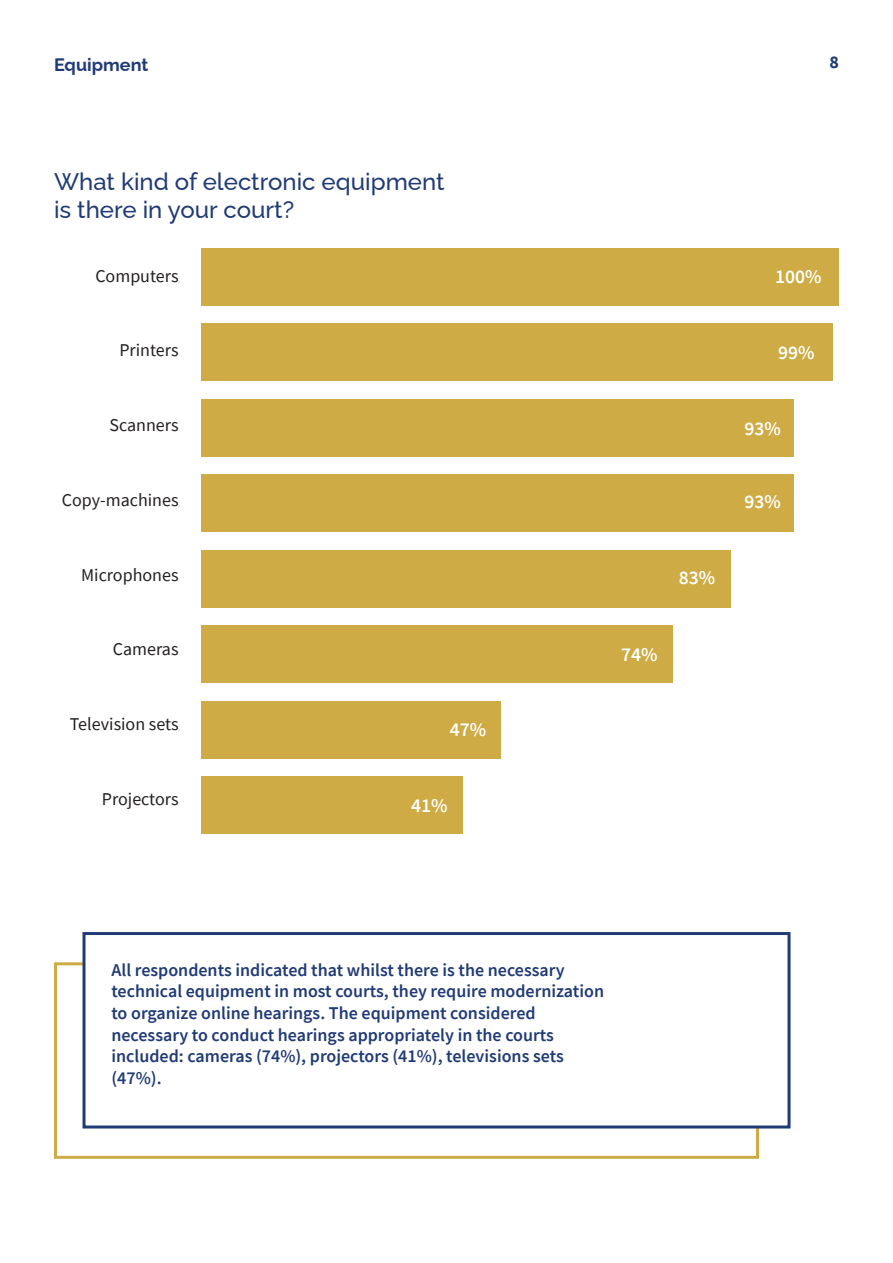
<style>
.page{position:relative;width:893px;height:1263px;background:#fff}
.page>*{position:absolute;margin:0;border:0;box-sizing:border-box;transform-origin:0 0}
.t1{font:500 24px/28.8px "Raleway";color:#213b75}
.t2{font:600 19.5px "Source Sans Pro";color:#fff}
.t3{font:600 18px/21.6px "Source Sans Pro";color:#213b75}
.t4{font:18px "Source Sans Pro";color:#231f20}
.t5{font:700 18px "Raleway";color:#213b75}
.t6{font:700 18px "Source Sans Pro";color:#213b75}
</style>
<div class="page">
<div style="left:54px;top:962px;width:705px;height:197px;border:3px solid #ceab44"></div>
<div style="left:82px;top:932px;width:708px;height:196px;background:#fff;border:3px solid #213b75"></div>
<div style="left:201px;top:248px;width:638px;height:57px;background:#ceab44"></div>
<div style="left:201px;top:323px;width:632px;height:58px;background:#ceab44"></div>
<div style="left:201px;top:399px;width:593px;height:57px;background:#ceab44"></div>
<div style="left:201px;top:475px;width:593px;height:57px;background:#ceab44"></div>
<div style="left:201px;top:550px;width:530px;height:57px;background:#ceab44"></div>
<div style="left:201px;top:626px;width:472px;height:57px;background:#ceab44"></div>
<div style="left:201px;top:701px;width:300px;height:57px;background:#ceab44"></div>
<div style="left:201px;top:777px;width:262px;height:57px;background:#ceab44"></div>
<p class="t5" style="left:54px;top:50px;width:96px">Equipment</p>
<p class="t6" style="left:829px;top:49px;width:11px">8</p>
<h1 class="t1" style="left:54px;top:164px;width:392px">What kind of electronic equipment is there in your court?</h1>
<p class="t4" style="left:95px;top:264px;width:85px">Computers</p>
<p class="t4" style="left:119px;top:339px;width:61px">Printers</p>
<p class="t4" style="left:110px;top:414px;width:71px">Scanners</p>
<p class="t4" style="left:62px;top:488px;width:118px">Copy-machines</p>
<p class="t4" style="left:81px;top:563px;width:99px">Microphones</p>
<p class="t4" style="left:113px;top:638px;width:67px">Cameras</p>
<p class="t4" style="left:70px;top:713px;width:110px">Television sets</p>
<p class="t4" style="left:102px;top:787px;width:78px">Projectors</p>
<p class="t2" style="left:450px;top:716px;width:38px">47%</p>
<p class="t2" style="left:411px;top:793px;width:38px">41%</p>
<p class="t2" style="left:679px;top:565px;width:38px">83%</p>
<p class="t2" style="left:621px;top:642px;width:38px">74%</p>
<p class="t2" style="left:775px;top:263px;width:48px">100%</p>
<p class="t2" style="left:778px;top:340px;width:38px">99%</p>
<p class="t2" style="left:744px;top:416px;width:38px">93%</p>
<p class="t2" style="left:744px;top:489px;width:38px">93%</p>
<p class="t3" style="left:111px;top:959px;width:494px">All respondents indicated that whilst there is the necessary technical equipment in most courts, they require modernization to organize online hearings. The equipment considered necessary to conduct hearings appropriately in the courts included: cameras (74%), projectors (41%), televisions sets (47%).</p>
</div>
